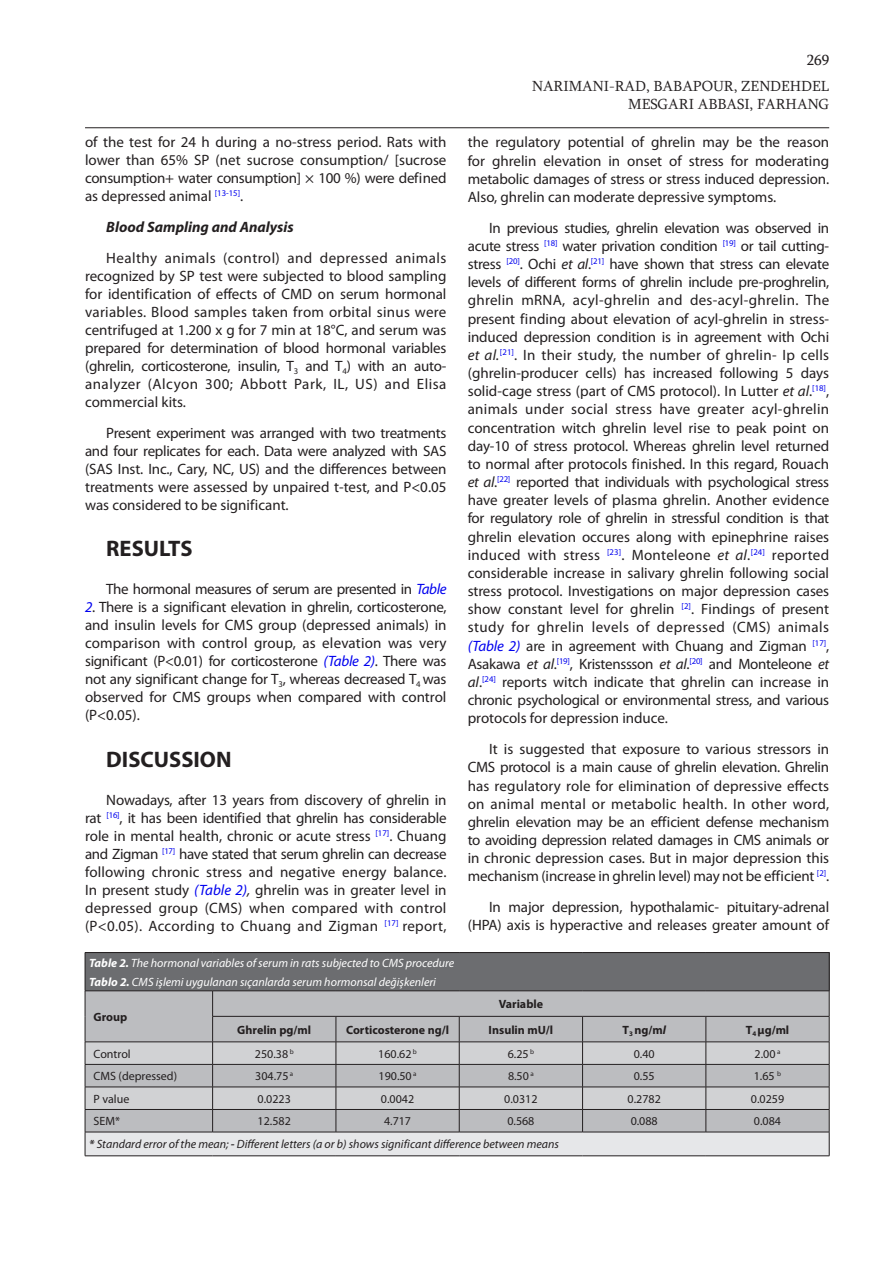
<style>
.page{position:relative;width:893px;height:1263px;background:#fff}
.page>*{position:absolute;margin:0;border:0;box-sizing:border-box;transform-origin:0 0}
.ANA_BASLIK{font:700 22.5px "Myriad Pro";color:#231f20}
.METIN{font:15px/18.1px "Myriad Pro";color:#231f20;text-align:justify}
.UST_BILGI_SAG{font:15px "Sylfaen";color:#231f20}
.METIN-2{font:15px "Myriad Pro";letter-spacing:-.03em;color:#231f20}
.METIN-3{font:italic 700 15px "Myriad Pro";color:#231f20}
.sag_numara{font:15px "Sylfaen";color:#231f20}
.TABLO{font:12px "Myriad Pro";color:#231f20}
.TABLO-2{font:italic 12px "Myriad Pro";color:#fff}
.TABLO-3{font:italic 12px "Myriad Pro";color:#231f20}
.TABLO-4{font:700 12px "Myriad Pro";color:#231f20}
.TABLO-5{font:6.9px "Myriad Pro";color:#231f20}
.s1{font-style:italic;color:#0000ef}
.s2{font-style:italic}
.s3{font-weight:700}
.s4{font-weight:600}
</style>
<div class="page">
<hr style="left:85px;top:127px;width:744px;height:1px;background:#231f20">
<div style="left:85px;top:952px;width:744px;height:39px;background:#6c6d70"></div>
<hr style="left:706px;top:952px;width:123px;height:1px;background:#231f20">
<hr style="left:829px;top:953px;width:1px;height:38px;background:#231f20">
<hr style="left:583px;top:952px;width:123px;height:1px;background:#231f20">
<hr style="left:459px;top:952px;width:124px;height:1px;background:#231f20">
<hr style="left:336px;top:952px;width:123px;height:1px;background:#231f20">
<hr style="left:213px;top:952px;width:123px;height:1px;background:#231f20">
<hr style="left:85px;top:952px;width:128px;height:1px;background:#231f20">
<hr style="left:85px;top:953px;width:1px;height:38px;background:#231f20">
<hr style="left:706px;top:990px;width:123px;height:1px;background:#231f20">
<hr style="left:583px;top:990px;width:123px;height:1px;background:#231f20">
<hr style="left:459px;top:990px;width:124px;height:1px;background:#231f20">
<hr style="left:336px;top:990px;width:123px;height:1px;background:#231f20">
<hr style="left:213px;top:990px;width:123px;height:1px;background:#231f20">
<hr style="left:85px;top:990px;width:128px;height:1px;background:#231f20">
<svg style="left:85px;top:991px;width:745px;height:164px;background:#c0c0c3"></svg>
<hr style="left:706px;top:1155px;width:123px;height:1px;background:#231f20">
<hr style="left:583px;top:1155px;width:123px;height:1px;background:#231f20">
<hr style="left:459px;top:1155px;width:124px;height:1px;background:#231f20">
<hr style="left:336px;top:1155px;width:123px;height:1px;background:#231f20">
<hr style="left:213px;top:1155px;width:123px;height:1px;background:#231f20">
<hr style="left:85px;top:1155px;width:128px;height:1px;background:#231f20">
<p class="sag_numara" style="left:807px;top:50px;width:24px">269</p>
<p class="METIN" style="left:85px;top:133px;width:363px">of the test for 24 h during a no-stress period. Rats with lower than 65% SP (net sucrose consumption/ [sucrose consumption+ water consumption] × 100 %) were defined as depressed animal <sup>[13-15]</sup>.</p>
<p class="METIN-3" style="left:106px;top:217px;width:189px">Blood Sampling and Analysis</p>
<p class="METIN" style="left:85px;top:249px;width:363px;text-indent:21px">Healthy animals (control) and depressed animals recognized by SP test were subjected to blood sampling for identification of effects of CMD on serum hormonal variables. Blood samples taken from orbital sinus were centrifuged at 1.200 x g for 7 min at 18°C, and serum was prepared for determination of blood hormonal variables (ghrelin, corticosterone, insulin, T<sub>3</sub> and T<sub>4</sub>) with an auto&shy;analyzer (Alcyon 300; Abbott Park, IL, US) and Elisa commercial kits.</p>
<p class="METIN" style="left:85px;top:423px;width:363px;text-indent:21px">Present experiment was arranged with two treatments and four replicates for each. Data were analyzed with SAS (SAS Inst. Inc., Cary, NC, US) and the differences between treatments were assessed by unpaired t-test, and P&lt;0.05 was considered to be significant.</p>
<p class="ANA_BASLIK" style="left:106px;top:534px;width:88px">RESULTS</p>
<p class="METIN-2" style="left:106px;top:580px;width:342px">The hormonal measures of serum are presented in <span class="s1">Table</span></p>
<p class="METIN" style="left:85px;top:598px;width:363px"><span class="s1">2</span>. There is a significant elevation in ghrelin, corticosterone, and insulin levels for CMS group (depressed animals) in comparison with control group, as elevation was very significant (P&lt;0.01) for corticosterone <span class="s1">(Table 2)</span>. There was not any significant change for T<sub>3</sub>, whereas decreased T<sub>4</sub> was observed for CMS groups when compared with control (P&lt;0.05).</p>
<p class="ANA_BASLIK" style="left:106px;top:744px;width:127px">DISCUSSION</p>
<p class="METIN" style="left:85px;top:790px;width:363px;text-indent:21px">Nowadays, after 13 years from discovery of ghrelin in rat <sup>[16]</sup>, it has been identified that ghrelin has considerable role in mental health, chronic or acute stress <sup>[17]</sup>. Chuang and Zigman <sup>[17]</sup> have stated that serum ghrelin can decrease following chronic stress and negative energy balance.<br>In present study <span class="s1">(Table 2)</span><span class="s2">,</span> ghrelin was in greater level in depressed group (CMS) when compared with control (P&lt;0.05). According to Chuang and Zigman <sup>[17]</sup> report,</p>
<p class="TABLO-2" style="left:89px;top:955px;width:367px"><span class="s3">Table 2.</span> The hormonal variables of serum in rats subjected to CMS procedure</p>
<p class="TABLO-2" style="left:89px;top:974px;width:348px"><span class="s3">Tablo 2.</span> CMS işlemi uygulanan sıçanlarda serum hormonsal değişkenleri</p>
<p class="UST_BILGI_SAG" style="left:532px;top:75px;width:299px">NARIMANI-RAD, BABAPOUR, ZENDEHDEL</p>
<p class="UST_BILGI_SAG" style="left:628px;top:93px;width:203px">MESGARI ABBASI, FARHANG</p>
<p class="METIN" style="left:468px;top:133px;width:363px">the regulatory potential of ghrelin may be the reason for ghrelin elevation in onset of stress for moderating metabolic damages of stress or stress induced depression.<br>Also, ghrelin can moderate depressive symptoms.</p>
<p class="METIN" style="left:468px;top:218px;width:363px;text-indent:21px">In previous studies, ghrelin elevation was observed in acute stress <sup>[18]</sup> water privation condition <sup>[19]</sup> or tail cutting&shy;stress <sup>[20]</sup>. Ochi <span class="s2">et al</span>.<sup>[21]</sup> have shown that stress can elevate levels of different forms of ghrelin include pre-proghrelin, ghrelin mRNA, acyl-ghrelin and des-acyl-ghrelin. The present finding about elevation of acyl-ghrelin in stress&shy;induced depression condition is in agreement with Ochi <span class="s2">et al.</span><sup>[21]</sup>. In their study, the number of ghrelin- Ip cells (ghrelin-producer cells) has increased following 5 days solid-cage stress (part of CMS protocol). In Lutter <span class="s2">et al</span>.<sup>[18]</sup>, animals under social stress have greater acyl-ghrelin concentration witch ghrelin level rise to peak point on day-10 of stress protocol. Whereas ghrelin level returned to normal after protocols finished. In this regard, Rouach <span class="s2">et al</span>.<sup>[22]</sup> reported that individuals with psychological stress have greater levels of plasma ghrelin. Another evidence for regulatory role of ghrelin in stressful condition is that ghrelin elevation occures along with epinephrine raises induced with stress <sup>[23]</sup>. Monteleone <span class="s2">et al</span>.<sup>[24]</sup> reported considerable increase in salivary ghrelin following social stress protocol. Investigations on major depression cases show constant level for ghrelin <sup>[2]</sup>. Findings of present study for ghrelin levels of depressed (CMS) animals <span class="s1">(Table 2)</span> are in agreement with Chuang and Zigman <sup>[17]</sup>, Asakawa <span class="s2">et al</span>.<sup>[19]</sup>, Kristenssson <span class="s2">et al</span>.<sup>[20]</sup> and Monteleone <span class="s2">et al</span>.<sup>[24]</sup> reports witch indicate that ghrelin can increase in chronic psychological or environmental stress, and various protocols for depression induce.</p>
<p class="METIN" style="left:468px;top:740px;width:363px;text-indent:21px">It is suggested that exposure to various stressors in CMS protocol is a main cause of ghrelin elevation. Ghrelin has regulatory role for elimination of depressive effects on animal mental or metabolic health. In other word, ghrelin elevation may be an efficient defense mechanism to avoiding depression related damages in CMS animals or in chronic depression cases. But in major depression this mechanism (increase in ghrelin level) may not be efficient <sup>[2]</sup>.</p>
<p class="METIN" style="left:468px;top:898px;width:363px;text-align:right">In major depression, hypothalamic- pituitary-adrenal (HPA) axis is hyperactive and releases greater amount of</p>
<p class="TABLO-4" style="left:499px;top:996px;width:46px">Variable</p>
<p class="TABLO-4" style="left:94px;top:1009px;width:35px">Group</p>
<p class="TABLO" style="left:94px;top:1046px;width:39px">Control</p>
<p class="TABLO-4" style="left:237px;top:1022px;width:75px">Ghrelin pg/ml</p>
<p class="TABLO-4" style="left:346px;top:1022px;width:104px">Corticosterone ng/l</p>
<p class="TABLO-4" style="left:489px;top:1022px;width:66px">Insulin mU/l</p>
<p class="TABLO-4" style="left:622px;top:1022px;width:45px">T<sub>3</sub> ng/m<span class="s2">l</span></p>
<p class="TABLO-4" style="left:746px;top:1022px;width:45px">T<sub>4</sub> µg/ml</p>
<p class="TABLO" style="left:255px;top:1046px;width:40px">250.38 <sup>b</sup></p>
<p class="TABLO" style="left:378px;top:1046px;width:40px">160.62 <sup>b</sup></p>
<p class="TABLO-5" style="left:530px;top:1047px;width:5px">b</p>
<p class="TABLO" style="left:508px;top:1046px;width:22px">6.25</p>
<p class="TABLO" style="left:634px;top:1046px;width:22px">0.40</p>
<p class="TABLO" style="left:755px;top:1046px;width:27px">2.00 <sup>a</sup></p>
<p class="TABLO" style="left:754px;top:1069px;width:29px">1.65 <sup>b</sup></p>
<p class="TABLO" style="left:94px;top:1069px;width:85px">CMS (depressed)</p>
<p class="TABLO" style="left:94px;top:1091px;width:37px">P value</p>
<p class="TABLO" style="left:258px;top:1091px;width:35px">0.0223</p>
<p class="TABLO" style="left:381px;top:1091px;width:35px">0.0042</p>
<p class="TABLO" style="left:504px;top:1091px;width:35px">0.0312</p>
<p class="TABLO" style="left:628px;top:1091px;width:35px">0.2782</p>
<p class="TABLO" style="left:751px;top:1091px;width:35px">0.0259</p>
<p class="TABLO" style="left:94px;top:1114px;width:28px">SEM*</p>
<p class="TABLO" style="left:258px;top:1114px;width:35px">12.582</p>
<p class="TABLO" style="left:384px;top:1114px;width:29px">4.717</p>
<p class="TABLO" style="left:507px;top:1114px;width:29px">0.568</p>
<p class="TABLO" style="left:631px;top:1114px;width:29px">0.088</p>
<p class="TABLO" style="left:754px;top:1114px;width:29px">0.084</p>
<p class="TABLO-3" style="left:89px;top:1137px;width:471px"><span class="s4">*</span> Standard error of the mean; <span class="s4">-</span> Different letters (a or b) shows significant difference between means</p>
<p class="TABLO" style="left:255px;top:1069px;width:40px">304.75 <sup>a</sup></p>
<p class="TABLO" style="left:379px;top:1069px;width:40px">190.50 <sup>a</sup></p>
<p class="TABLO" style="left:508px;top:1069px;width:22px">8.50</p>
<p class="TABLO" style="left:634px;top:1069px;width:22px">0.55</p>
<p class="TABLO-5" style="left:530px;top:1070px;width:5px">a</p>
</div>
